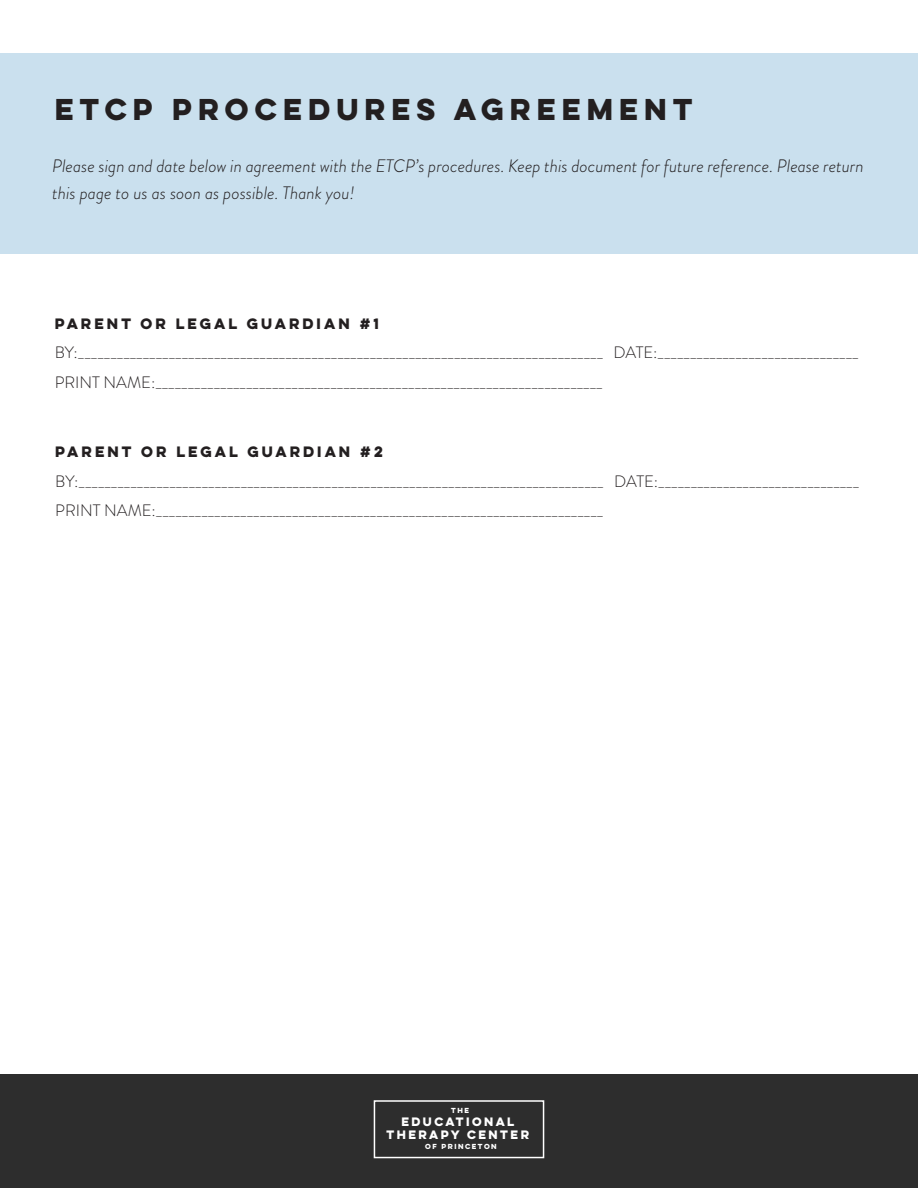
<style>
.page{position:relative;width:918px;height:1188px;background:#fff}
.page>*{position:absolute;margin:0;border:0;box-sizing:border-box;transform-origin:0 0}
.t1{font:700 27px "Lulo Clean One";color:#231f20}
.t2{font:italic 300 18px/27px "Brandon Grotesque";color:#231f20}
.t3{font:300 16.5px "Brandon Grotesque";color:#231f20}
.t4{font:700 13.5px "Lulo Clean One";color:#231f20}
.t5{font:700 10.95px/13px "Lulo Clean One";color:#fff;text-align:center}
.t6{font:700 6.6px "Lulo Clean One";color:#fff}
</style>
<div class="page">
<div style="left:1px;top:53px;width:917px;height:201px;background:#cae0ee"></div>
<div style="left:0;top:1074px;width:918px;height:114px;background:#2d2d2d"></div>
<div style="left:374px;top:1100px;width:170px;height:58px;border:2px solid #fff"></div>
<h1 class="t1" style="left:55px;top:88px;width:645px">ETCP PROCEDURES AGREEMENT</h1>
<p class="t2" style="left:52px;top:152px;width:813px">Please sign and date below in agreement with the ETCP’s procedures. Keep this document for future reference. Please return this page to us as soon as possible. Thank you!</p>
<p class="t4" style="left:55px;top:313px;width:329px">PARENT OR LEGAL GUARDIAN #1</p>
<p class="t3" style="left:55px;top:341px;width:550px">BY:_________________________________________________________________________________</p>
<p class="t3" style="left:55px;top:371px;width:550px">PRINT NAME:_____________________________________________________________________</p>
<p class="t3" style="left:614px;top:341px;width:247px">DATE:_______________________________</p>
<p class="t4" style="left:55px;top:442px;width:332px">PARENT OR LEGAL GUARDIAN #2</p>
<p class="t3" style="left:55px;top:470px;width:550px">BY:_________________________________________________________________________________</p>
<p class="t3" style="left:55px;top:499px;width:550px">PRINT NAME:_____________________________________________________________________</p>
<p class="t3" style="left:614px;top:470px;width:247px">DATE:_______________________________</p>
<p class="t6" style="left:451px;top:1105px;width:21px">THE</p>
<p class="t5" style="left:386px;top:1115px;width:147px">EDUCATIONAL<br>THERAPY CENTER</p>
<p class="t6" style="left:425px;top:1141px;width:74px">OF PRINCETON</p>
</div>
